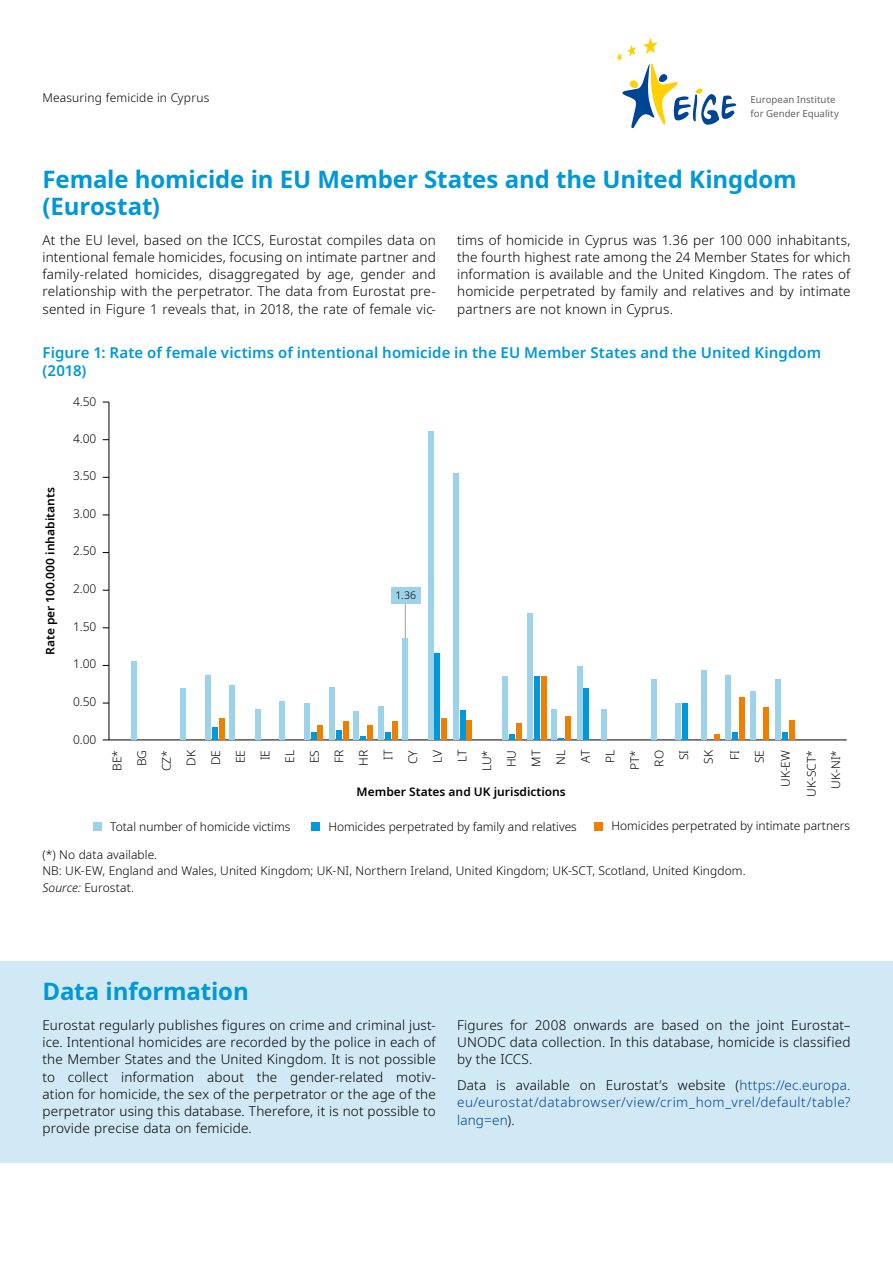
<style>
.page{position:relative;width:893px;height:1263px;background:#fff}
.page>*{position:absolute;margin:0;border:0;box-sizing:border-box;transform-origin:0 0}
.Headlines{font:700 24px/27px "Noto Sans";letter-spacing:-.005em;color:#0098d7}
.Boxes_headlines{font:600 15px/18px "Noto Sans";letter-spacing:.005em;color:#0098d7}
.Body_text{font:300 13.5px/17.2px "Noto Sans";letter-spacing:.01em;color:#000;text-align:justify}
.Body_text-2{font:300 13.5px/17.2px "Noto Sans";letter-spacing:.035em;color:#004494;text-align:justify}
.Table_text_small{font:300 12px/24.6px "Noto Sans";color:#000;text-align:right}
.t1{font:600 12px "Noto Sans";color:#000}
.Footnote{font:300 10.5px "Noto Sans";color:#000}
.t2{font:9.6px/13.8px "Noto Sans";color:#646164}
.s1{font-style:italic}
.s2{color:#000}
</style>
<div class="page">
<svg style="left:617px;top:38px;width:119px;height:90px"></svg>
<hr style="left:405px;top:603px;width:1px;height:38px;background:#9c9e9f">
<div style="left:0;top:961px;width:893px;height:201px;background:#d1e9f5"></div>
<div style="left:311px;top:822px;width:9px;height:9px;background:#0098d7"></div>
<div style="left:594px;top:822px;width:9px;height:8px;background:#ee7f00"></div>
<div style="left:93px;top:822px;width:9px;height:9px;background:#9dd2eb"></div>
<hr style="left:103px;top:739px;width:744px;height:1px;background:#000">
<hr style="left:109px;top:402px;width:1px;height:338px;background:#000">
<div style="left:205px;top:675px;width:6px;height:64px;background:#9dd2eb"></div>
<div style="left:775px;top:679px;width:6px;height:60px;background:#9dd2eb"></div>
<div style="left:750px;top:690px;width:6px;height:49px;background:#9dd2eb"></div>
<div style="left:725px;top:675px;width:6px;height:64px;background:#9dd2eb"></div>
<div style="left:701px;top:670px;width:5px;height:69px;background:#9dd2eb"></div>
<div style="left:675px;top:703px;width:6px;height:36px;background:#9dd2eb"></div>
<div style="left:651px;top:679px;width:5px;height:60px;background:#9dd2eb"></div>
<div style="left:601px;top:708px;width:5px;height:31px;background:#9dd2eb"></div>
<div style="left:577px;top:666px;width:5px;height:73px;background:#9dd2eb"></div>
<div style="left:552px;top:708px;width:5px;height:31px;background:#9dd2eb"></div>
<div style="left:528px;top:613px;width:5px;height:126px;background:#9dd2eb"></div>
<div style="left:502px;top:676px;width:6px;height:63px;background:#9dd2eb"></div>
<div style="left:453px;top:473px;width:6px;height:266px;background:#9dd2eb"></div>
<div style="left:428px;top:431px;width:5px;height:308px;background:#9dd2eb"></div>
<div style="left:403px;top:638px;width:5px;height:101px;background:#9dd2eb"></div>
<div style="left:378px;top:706px;width:6px;height:33px;background:#9dd2eb"></div>
<div style="left:353px;top:711px;width:6px;height:28px;background:#9dd2eb"></div>
<div style="left:329px;top:687px;width:6px;height:52px;background:#9dd2eb"></div>
<div style="left:304px;top:703px;width:5px;height:36px;background:#9dd2eb"></div>
<div style="left:279px;top:701px;width:5px;height:38px;background:#9dd2eb"></div>
<div style="left:255px;top:708px;width:5px;height:31px;background:#9dd2eb"></div>
<div style="left:229px;top:685px;width:6px;height:54px;background:#9dd2eb"></div>
<div style="left:180px;top:688px;width:6px;height:51px;background:#9dd2eb"></div>
<div style="left:131px;top:661px;width:5px;height:78px;background:#9dd2eb"></div>
<div style="left:212px;top:727px;width:6px;height:12px;background:#0098d7"></div>
<div style="left:782px;top:732px;width:6px;height:7px;background:#0098d7"></div>
<div style="left:732px;top:732px;width:6px;height:7px;background:#0098d7"></div>
<div style="left:682px;top:703px;width:6px;height:36px;background:#0098d7"></div>
<div style="left:584px;top:688px;width:5px;height:51px;background:#0098d7"></div>
<div style="left:534px;top:676px;width:6px;height:63px;background:#0098d7"></div>
<svg style="left:509px;top:734px;width:6px;height:5px"></svg>
<div style="left:460px;top:710px;width:5px;height:29px;background:#0098d7"></div>
<div style="left:435px;top:653px;width:5px;height:86px;background:#0098d7"></div>
<div style="left:385px;top:732px;width:6px;height:7px;background:#0098d7"></div>
<svg style="left:360px;top:736px;width:6px;height:3px"></svg>
<div style="left:336px;top:730px;width:6px;height:9px;background:#0098d7"></div>
<svg style="left:311px;top:732px;width:5px;height:7px"></svg>
<div style="left:219px;top:718px;width:6px;height:21px;background:#ee7f00"></div>
<div style="left:789px;top:720px;width:5px;height:19px;background:#ee7f00"></div>
<div style="left:763px;top:707px;width:6px;height:32px;background:#ee7f00"></div>
<div style="left:739px;top:697px;width:5px;height:42px;background:#ee7f00"></div>
<svg style="left:714px;top:734px;width:6px;height:5px"></svg>
<div style="left:565px;top:716px;width:6px;height:23px;background:#ee7f00"></div>
<div style="left:541px;top:676px;width:6px;height:63px;background:#ee7f00"></div>
<div style="left:516px;top:723px;width:5px;height:16px;background:#ee7f00"></div>
<div style="left:467px;top:720px;width:5px;height:19px;background:#ee7f00"></div>
<div style="left:441px;top:718px;width:6px;height:21px;background:#ee7f00"></div>
<div style="left:392px;top:721px;width:6px;height:18px;background:#ee7f00"></div>
<div style="left:367px;top:725px;width:5px;height:14px;background:#ee7f00"></div>
<div style="left:343px;top:721px;width:5px;height:18px;background:#ee7f00"></div>
<div style="left:318px;top:725px;width:5px;height:14px;background:#ee7f00"></div>
<div style="left:391px;top:587px;width:30px;height:16px;background:#9dd2eb"></div>
<p class="Table_text_small" style="left:43px;top:86px;width:168px">Measuring femicide in Cyprus</p>
<p class="t2" style="left:751px;top:93px;width:90px">European Institute for Gender Equality</p>
<p class="Headlines" style="left:43px;top:166px;width:756px">Female homicide in EU Member States and the United Kingdom (Eurostat)</p>
<p class="Body_text" style="left:43px;top:231px;width:395px">At the EU level, based on the ICCS, Eurostat compiles data on intentional female homicides, focusing on intimate partner and family-related homicides, disaggregated by age, gender and relationship with the perpetrator. The data from Eurostat pre&shy;sented in Figure 1 reveals that, in 2018, the rate of female vic-</p>
<p class="Body_text" style="left:457px;top:231px;width:395px">tims of homicide in Cyprus was 1.36 per 100 000 inhabitants, the fourth highest rate among the 24 Member States for which information is available and the United Kingdom. The rates of homicide perpetrated by family and relatives and by intimate partners are not known in Cyprus.</p>
<p class="Boxes_headlines" style="left:43px;top:344px;width:780px">Figure 1: Rate of female victims of intentional homicide in the EU Member States and the United Kingdom (2018)</p>
<p class="Table_text_small" style="left:73px;top:390px;width:25px">4.50</p>
<p class="Table_text_small" style="left:73px;top:426px;width:25px">4.00</p>
<p class="t1" style="left:42px;top:655px;width:169px;rotate:-90deg">Rate per 100.000 inhabitants</p>
<p class="Table_text_small" style="left:73px;top:464px;width:25px">3.50</p>
<p class="Table_text_small" style="left:73px;top:501px;width:25px">3.00</p>
<p class="Table_text_small" style="left:73px;top:539px;width:25px">2.50</p>
<p class="Table_text_small" style="left:73px;top:577px;width:25px">2.00</p>
<p class="Table_text_small" style="left:73px;top:614px;width:25px">1.50</p>
<p class="Table_text_small" style="left:73px;top:652px;width:25px">1.00</p>
<p class="Table_text_small" style="left:73px;top:689px;width:25px">0.50</p>
<p class="Table_text_small" style="left:73px;top:727px;width:25px">0.00</p>
<p class="Footnote" style="left:395px;top:588px;width:22px">1.36</p>
<p class="Table_text_small" style="left:105px;top:771px;width:23px;rotate:-90deg">BE*<br>BG<br>CZ*<br>DK<br>DE<br>EE<br>IE<br>EL<br>ES<br>FR<br>HR<br>IT<br>CY<br>LV<br>LT<br>LU*<br>HU<br>MT<br>NL<br>AT<br>PL<br>PT*<br>RO<br>SI<br>SK</p>
<p class="Table_text_small" style="left:723px;top:763px;width:15px;text-align:left;rotate:-90deg">FI<br>SE</p>
<p class="Table_text_small" style="left:773px;top:797px;width:48px;line-height:26px;rotate:-90deg">UK-EW<br>UK-SCT*</p>
<p class="Table_text_small" style="left:824px;top:789px;width:40px;rotate:-90deg">UK-NI*</p>
<p class="t1" style="left:357px;top:783px;width:211px">Member States and UK jurisdictions</p>
<p class="Table_text_small" style="left:110px;top:814px;width:182px">Total number of homicide victims</p>
<p class="Table_text_small" style="left:328px;top:814px;width:250px">Homicides perpetrated by family and relatives</p>
<p class="Table_text_small" style="left:611px;top:814px;width:240px">Homicides perpetrated by intimate partners</p>
<p class="Table_text_small" style="left:43px;top:842px;width:116px">(*) No data available.</p>
<p class="Table_text_small" style="left:43px;top:859px;width:705px">NB: UK-EW, England and Wales, United Kingdom; UK-NI, Northern Ireland, United Kingdom; UK-SCT, Scotland, United Kingdom.</p>
<p class="Table_text_small" style="left:43px;top:875px;width:93px"><span class="s1">Source:</span> Eurostat.</p>
<p class="Headlines" style="left:43px;top:978px;width:208px">Data information</p>
<p class="Body_text" style="left:43px;top:1017px;width:395px">Eurostat regularly publishes figures on crime and criminal just&shy;ice. Intentional homicides are recorded by the police in each of the Member States and the United Kingdom. It is not possible to collect information about the gender-related motiv&shy;ation for homicide, the sex of the perpetrator or the age of the perpetrator using this database. Therefore, it is not possible to provide precise data on femicide.</p>
<p class="Body_text" style="left:457px;top:1017px;width:395px">Figures for 2008 onwards are based on the joint Eurostat– UNODC data collection. In this database, homicide is classified by the ICCS.</p>
<p class="Body_text-2" style="left:457px;top:1077px;width:395px"><span class="s2">Data is available on Eurostat’s website (</span>https://ec.europa. eu/eurostat/databrowser/view/crim_hom_vrel/default/table? lang=en<span class="s2">).</span></p>
</div>
